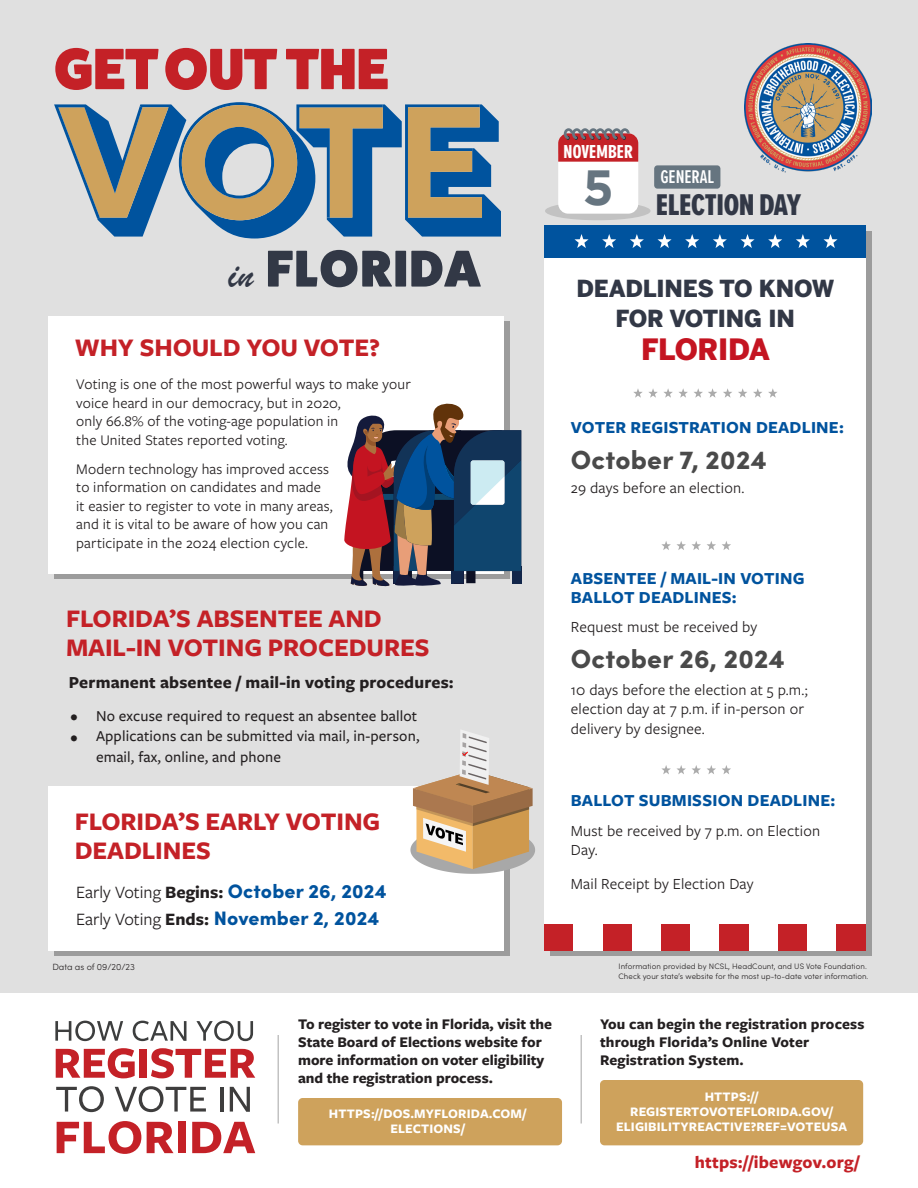
<style>
.page{position:relative;width:918px;height:1188px;background:#fff}
.page>*{position:absolute;margin:0;border:0;box-sizing:border-box;transform-origin:0 0}
.t1{font:800 51.9px "Fat Frank";letter-spacing:.03em;color:#323846}
.t2{font:700 49.2px "Gotham";color:#667580}
.t3{font:31.05px "Proxima Nova Ex Cn Extrabld";letter-spacing:-.01em;color:#323846}
.t4{font:900 29.25px "Benton Sans";letter-spacing:-.01em;color:#c41421}
.t5{font:700 26.25px/29.2px "Freight Sans Pro";letter-spacing:-.005em;color:#c42127}
.t6{font:900 26.25px "Sofia Pro";letter-spacing:.01em;color:#4a4a4a}
.t7{font:900 23.4px/29.2px "Benton Sans";letter-spacing:-.01em;color:#323846;text-align:center}
.t8{font:900 19.5px "Sofia Pro";letter-spacing:.01em;color:#00539e}
.t9{font:900 19.5px "Neuzeit Gro Ext";letter-spacing:-.025em;color:#fff}
.t10{font:600 19.2px "Proxima Nova Ex Cn";color:#fff}
.t11{font:700 18px "Freight Sans Pro";letter-spacing:.01em;color:#c42127}
.t12{font:700 17.55px/18.9px "Freight Sans Pro";letter-spacing:.01em;color:#00539e}
.t13{font:700 17.55px "Freight Sans Pro";letter-spacing:.01em;color:#231f20}
.t14{font:16.05px/19.2px "Freight Sans Pro";letter-spacing:.01em;color:#231f20}
.t15{font:500 15.75px/20.4px "Freight Sans Pro";letter-spacing:.01em;color:#231f20}
.t16{font:300 15.75px "Freight Sans Pro";color:#231f20}
.t17{font:15.3px/18.5px "Freight Sans Pro";letter-spacing:.01em;color:#231f20}
.t18{font:700 15.3px/18px "Freight Sans Pro";color:#231f20}
.t19{font:700 13.5px/15px "Freight Sans Pro";letter-spacing:.01em;color:#fff;text-align:center}
.t20{font:300 9px "Sofia Pro";color:#231f20}
.t21{font:300 7.95px/9.4px "Sofia Pro";letter-spacing:.01em;color:#231f20}
.s1{font-family:"Brush Script";font-weight:400;font-size:42.45px}
.s2{font-family:"Freight Sans Pro";font-weight:400;font-size:18px;color:#231f20}
.s3{font-family:"Freight Sans Pro";font-weight:700;font-size:18px;color:#231f20}
</style>
<div class="page">
<div style="left:0;top:0;width:918px;height:1182px;background:#e0e0e0"></div>
<div style="left:0;top:993px;width:918px;height:195px;background:#fff"></div>
<svg style="left:55px;top:48px;width:104px;height:42px"></svg>
<svg style="left:165px;top:48px;width:112px;height:42px"></svg>
<svg style="left:286px;top:49px;width:102px;height:40px"></svg>
<svg style="left:54px;top:102px;width:447px;height:137px"></svg>
<div style="left:54px;top:795px;width:456px;height:161px;background:#9c9c9c"></div>
<div style="left:49px;top:316px;width:455px;height:258px;background:#fff"></div>
<div style="left:49px;top:786px;width:455px;height:165px;background:#fff"></div>
<div style="left:550px;top:231px;width:322px;height:725px;background:#9c9c9c"></div>
<div style="left:545px;top:230px;width:321px;height:718px;background:#fff"></div>
<div style="left:545px;top:924px;width:29px;height:27px;background:#c42127"></div>
<div style="left:574px;top:924px;width:29px;height:27px;background:#fff"></div>
<div style="left:603px;top:924px;width:29px;height:27px;background:#c42127"></div>
<div style="left:632px;top:924px;width:29px;height:27px;background:#fff"></div>
<div style="left:661px;top:924px;width:30px;height:27px;background:#c42127"></div>
<div style="left:691px;top:924px;width:29px;height:27px;background:#fff"></div>
<div style="left:720px;top:924px;width:29px;height:27px;background:#c42127"></div>
<div style="left:749px;top:924px;width:29px;height:27px;background:#fff"></div>
<div style="left:778px;top:924px;width:29px;height:27px;background:#c42127"></div>
<div style="left:807px;top:924px;width:29px;height:27px;background:#fff"></div>
<div style="left:836px;top:924px;width:30px;height:27px;background:#c42127"></div>
<div style="left:654px;top:165px;width:66px;height:24px;background:#667580;border-radius:3px"></div>
<div style="left:545px;top:202px;width:106px;height:18px;background:#c2c2c2;border-radius:50%"></div>
<svg style="left:558px;top:128px;width:80px;height:86px;background:#e2b3b5"></svg>
<div style="left:545px;top:225px;width:321px;height:33px;background:#00539e"></div>
<svg style="left:630px;top:234px;width:14px;height:14px"></svg>
<svg style="left:657px;top:234px;width:15px;height:14px"></svg>
<svg style="left:685px;top:234px;width:14px;height:14px"></svg>
<svg style="left:602px;top:234px;width:14px;height:14px"></svg>
<svg style="left:574px;top:234px;width:15px;height:14px"></svg>
<svg style="left:768px;top:234px;width:14px;height:14px"></svg>
<svg style="left:796px;top:234px;width:14px;height:14px"></svg>
<svg style="left:824px;top:234px;width:14px;height:14px"></svg>
<svg style="left:740px;top:234px;width:15px;height:14px"></svg>
<svg style="left:713px;top:234px;width:14px;height:14px"></svg>
<img style="left:744px;top:43px;width:128px;height:130px">
<div style="left:298px;top:1098px;width:264px;height:47px;background:#cea25c;border-radius:4px"></div>
<div style="left:600px;top:1080px;width:263px;height:65px;background:#cea25c;border-radius:4px"></div>
<svg style="left:342px;top:403px;width:179px;height:184px"></svg>
<svg style="left:55px;top:1021px;width:68px;height:20px"></svg>
<svg style="left:133px;top:1021px;width:54px;height:20px"></svg>
<svg style="left:196px;top:1021px;width:57px;height:20px"></svg>
<svg style="left:56px;top:1048px;width:79px;height:30px"></svg>
<div style="left:140px;top:1049px;width:7px;height:29px;background:#c42127"></div>
<svg style="left:151px;top:1048px;width:104px;height:30px"></svg>
<svg style="left:56px;top:1086px;width:48px;height:26px"></svg>
<svg style="left:115px;top:1086px;width:91px;height:26px"></svg>
<hr style="left:220px;top:1087px;width:3px;height:25px;background:#3e3d3d">
<svg style="left:230px;top:1087px;width:20px;height:25px"></svg>
<svg style="left:57px;top:1121px;width:84px;height:33px"></svg>
<svg style="left:147px;top:1122px;width:27px;height:31px"></svg>
<div style="left:178px;top:1122px;width:8px;height:31px;background:#c42127"></div>
<svg style="left:192px;top:1122px;width:63px;height:31px"></svg>
<svg style="left:410px;top:730px;width:125px;height:144px"></svg>
<svg style="left:738px;top:388px;width:9px;height:10px"></svg>
<svg style="left:753px;top:388px;width:9px;height:10px"></svg>
<svg style="left:768px;top:388px;width:9px;height:10px"></svg>
<svg style="left:723px;top:388px;width:9px;height:10px"></svg>
<svg style="left:633px;top:388px;width:84px;height:10px"></svg>
<svg style="left:692px;top:765px;width:9px;height:9px"></svg>
<svg style="left:707px;top:765px;width:9px;height:9px"></svg>
<svg style="left:722px;top:765px;width:9px;height:9px"></svg>
<svg style="left:661px;top:765px;width:25px;height:9px"></svg>
<svg style="left:692px;top:541px;width:9px;height:9px"></svg>
<svg style="left:707px;top:541px;width:9px;height:9px"></svg>
<svg style="left:722px;top:541px;width:9px;height:9px"></svg>
<svg style="left:661px;top:541px;width:25px;height:9px"></svg>
<hr style="left:580px;top:1035px;width:2px;height:89px;background:#c2c2c2">
<hr style="left:278px;top:1035px;width:1px;height:89px;background:#c2c2c2">
<p class="t1" style="left:228px;top:240px;width:253px"><span class="s1">in</span> FLORIDA</p>
<p class="t5" style="left:75px;top:332px;width:307px">WHY SHOULD YOU VOTE?</p>
<p class="t17" style="left:76px;top:375px;width:336px">Voting is one of the most powerful ways to make your voice heard in our democracy, but in 2020,<br>only 66.8% of the voting-age population in<br>the United States reported voting.</p>
<p class="t17" style="left:76px;top:459px;width:258px">Modern technology has improved access to information on candidates and made it easier to register to vote in many areas, and it is vital to be aware of how you can participate in the 2024 election cycle.</p>
<p class="t5" style="left:66px;top:603px;width:317px">FLORIDA’S ABSENTEE AND</p>
<p class="t5" style="left:66px;top:632px;width:365px">MAIL-IN VOTING PROCEDURES</p>
<p class="t13" style="left:69px;top:671px;width:386px">Permanent absentee / mail-in voting procedures:</p>
<p class="t16" style="left:70px;top:705px;width:9px">•</p>
<p class="t16" style="left:70px;top:727px;width:9px">•</p>
<p class="t15" style="left:96px;top:705px;width:325px">No excuse required to request an absentee ballot<br>Applications can be submitted via mail, in-person, email, fax, online, and phone</p>
<p class="t5" style="left:75px;top:806px;width:307px">FLORIDA’S EARLY VOTING<br>DEADLINES</p>
<p class="t8" style="left:76px;top:876px;width:312px"><span class="s2">Early Voting</span> <span class="s3">Begins:</span> October 26, 2024</p>
<p class="t8" style="left:76px;top:903px;width:305px"><span class="s2">Early Voting</span> <span class="s3">Ends:</span> November 2, 2024</p>
<p class="t20" style="left:52px;top:960px;width:84px">Data as of 09/20/23</p>
<p class="t9" style="left:563px;top:141px;width:71px">NOVEMBER</p>
<h2 class="t2" style="left:583px;top:159px;width:33px">5</h2>
<p class="t10" style="left:660px;top:163px;width:55px">GENERAL</p>
<h3 class="t3" style="left:656px;top:182px;width:147px">ELECTION DAY</h3>
<p class="t7" style="left:577px;top:274px;width:259px">DEADLINES TO KNOW<br>FOR VOTING IN</p>
<p class="t4" style="left:641px;top:332px;width:130px">FLORIDA</p>
<p class="t12" style="left:571px;top:418px;width:274px">VOTER REGISTRATION DEADLINE:</p>
<p class="t6" style="left:571px;top:439px;width:197px">October 7, 2024</p>
<p class="t14" style="left:571px;top:477px;width:175px">29 days before an election.</p>
<p class="t12" style="left:571px;top:569px;width:235px">ABSENTEE / MAIL-IN VOTING<br>BALLOT DEADLINES:</p>
<p class="t14" style="left:571px;top:616px;width:188px">Request must be received by</p>
<p class="t6" style="left:571px;top:638px;width:215px">October 26, 2024</p>
<p class="t14" style="left:571px;top:680px;width:238px">10 days before the election at 5 p.m.; election day at 7 p.m. if in-person or delivery by designee.</p>
<p class="t12" style="left:571px;top:791px;width:266px">BALLOT SUBMISSION DEADLINE:</p>
<p class="t14" style="left:571px;top:820px;width:251px">Must be received by 7 p.m. on Election<br>Day.</p>
<p class="t14" style="left:571px;top:873px;width:184px">Mail Receipt by Election Day</p>
<p class="t21" style="left:619px;top:961px;width:251px">Information provided by NCSL, HeadCount, and US Vote Foundation.<br>Check your state’s website for the most up-to-date voter information.</p>
<p class="t18" style="left:298px;top:1014px;width:255px">To register to vote in Florida, visit the State Board of Elections website for more information on voter eligibility and the registration process.</p>
<p class="t19" style="left:329px;top:1105px;width:199px">HTTPS://DOS.MYFLORIDA.COM/<br>ELECTIONS/</p>
<p class="t18" style="left:600px;top:1014px;width:266px">You can begin the registration process through Florida’s Online Voter<br>Registration System.</p>
<p class="t19" style="left:616px;top:1089px;width:233px">HTTPS://<br>REGISTERTOVOTEFLORIDA.GOV/<br>ELIGIBILITYREACTIVE?REF=VOTEUSA</p>
<p class="t11" style="left:695px;top:1149px;width:167px">https://ibewgov.org/</p>
</div>
